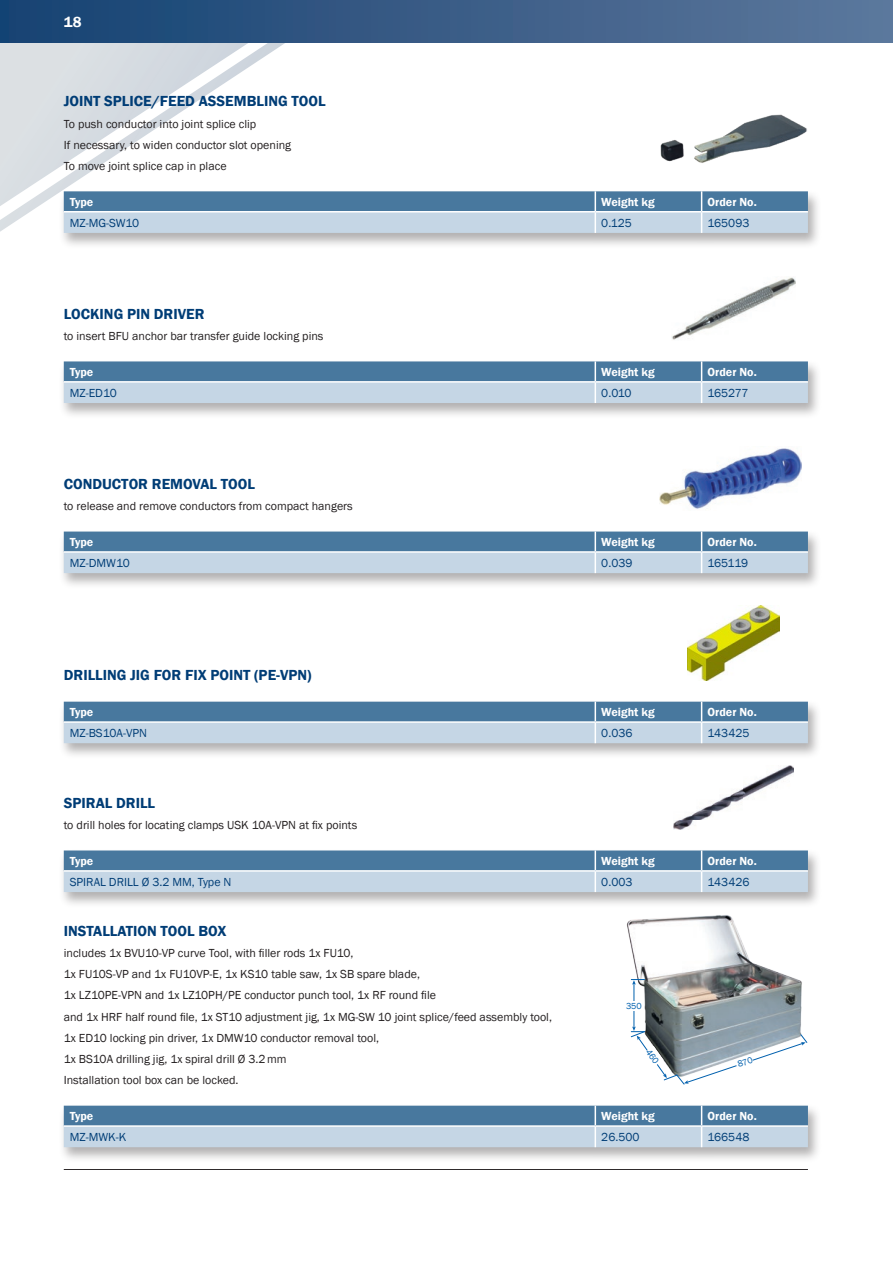
<style>
.page{position:relative;width:893px;height:1263px;background:#fff}
.page>*{position:absolute;margin:0;border:0;box-sizing:border-box;transform-origin:0 0}
.t1{font:600 15px "Franklin Gothic";color:#003d76}
.t2{font:600 15px "Franklin Gothic";color:#fff}
.t3{font:12px/21.3px "Franklin Gothic";color:#231f20}
.t4{font:12px "Franklin Gothic";color:#003d76}
.t5{font:600 12px "Franklin Gothic";color:#fff}
.t6{font:9px "Franklin Gothic";color:#0160ae}
</style>
<div class="page">
<svg style="left:0;top:43px;width:285px;height:172px"></svg>
<div style="left:0;top:0;width:893px;height:43px;background:linear-gradient(to right,#154272,#5d789c)"></div>
<hr style="left:64px;top:1169px;width:744px;height:1px;background:#231f20">
<img style="left:660px;top:114px;width:147px;height:49px">
<div style="left:59px;top:189px;width:762px;height:60px;background:#231f20;opacity:.35"></div>
<svg style="left:64px;top:191px;width:744px;height:42px;background:#8dacc5"></svg>
<img style="left:671px;top:277px;width:125px;height:63px">
<div style="left:59px;top:359px;width:762px;height:60px;background:#231f20;opacity:.35"></div>
<svg style="left:64px;top:361px;width:744px;height:42px;background:#8dacc5"></svg>
<img style="left:659px;top:448px;width:142px;height:61px">
<div style="left:59px;top:530px;width:762px;height:59px;background:#231f20;opacity:.35"></div>
<svg style="left:64px;top:531px;width:744px;height:42px;background:#8dacc5"></svg>
<div style="left:59px;top:1104px;width:762px;height:59px;background:#231f20;opacity:.35"></div>
<svg style="left:64px;top:1106px;width:744px;height:41px;background:#8cabc4"></svg>
<div style="left:59px;top:700px;width:762px;height:60px;background:#231f20;opacity:.35"></div>
<svg style="left:64px;top:702px;width:744px;height:41px;background:#8cabc4"></svg>
<img style="left:673px;top:765px;width:120px;height:64px">
<div style="left:59px;top:848px;width:762px;height:60px;background:#231f20;opacity:.35"></div>
<svg style="left:64px;top:850px;width:744px;height:42px;background:#8dacc5"></svg>
<img style="left:627px;top:915px;width:181px;height:128px">
<hr style="left:634px;top:983px;width:1px;height:45px;background:#0160ae">
<div style="left:625px;top:1001px;width:17px;height:9px;background:#fff"></div>
<svg style="left:631px;top:979px;width:13px;height:6px"></svg>
<img style="left:688px;top:606px;width:91px;height:74px">
<svg style="left:631px;top:1026px;width:176px;height:58px"></svg>
<p class="t2" style="left:64px;top:12px;width:19px">18</p>
<p class="t1" style="left:64px;top:92px;width:263px">JOINT SPLICE/FEED ASSEMBLING TOOL</p>
<p class="t3" style="left:64px;top:113px;width:229px">To push conductor into joint splice clip<br>If necessary, to widen conductor slot opening<br>To move joint splice cap in place</p>
<p class="t5" style="left:70px;top:194px;width:25px">Type</p>
<p class="t5" style="left:601px;top:194px;width:55px">Weight kg</p>
<p class="t5" style="left:708px;top:194px;width:51px">Order No.</p>
<p class="t4" style="left:70px;top:215px;width:71px">MZ-MG-SW10</p>
<p class="t4" style="left:601px;top:215px;width:32px">0.125</p>
<p class="t4" style="left:708px;top:215px;width:43px">165093</p>
<p class="t1" style="left:64px;top:305px;width:142px">LOCKING PIN DRIVER</p>
<p class="t3" style="left:64px;top:326px;width:261px">to insert BFU anchor bar transfer guide locking pins</p>
<p class="t5" style="left:70px;top:364px;width:25px">Type</p>
<p class="t5" style="left:601px;top:364px;width:55px">Weight kg</p>
<p class="t5" style="left:708px;top:364px;width:51px">Order No.</p>
<p class="t4" style="left:70px;top:386px;width:48px">MZ-ED10</p>
<p class="t4" style="left:601px;top:386px;width:32px">0.010</p>
<p class="t4" style="left:708px;top:386px;width:42px">165277</p>
<p class="t1" style="left:64px;top:475px;width:193px">CONDUCTOR REMOVAL TOOL</p>
<p class="t3" style="left:64px;top:496px;width:291px">to release and remove conductors from compact hangers</p>
<p class="t5" style="left:70px;top:534px;width:25px">Type</p>
<p class="t5" style="left:601px;top:534px;width:55px">Weight kg</p>
<p class="t5" style="left:708px;top:534px;width:51px">Order No.</p>
<p class="t4" style="left:70px;top:556px;width:61px">MZ-DMW10</p>
<p class="t4" style="left:601px;top:556px;width:33px">0.039</p>
<p class="t4" style="left:708px;top:556px;width:42px">165119</p>
<p class="t1" style="left:64px;top:666px;width:249px">DRILLING JIG FOR FIX POINT (PE-VPN)</p>
<p class="t5" style="left:70px;top:705px;width:25px">Type</p>
<p class="t5" style="left:601px;top:705px;width:55px">Weight kg</p>
<p class="t5" style="left:708px;top:705px;width:51px">Order No.</p>
<p class="t4" style="left:70px;top:726px;width:79px">MZ-BS10A-VPN</p>
<p class="t4" style="left:601px;top:726px;width:33px">0.036</p>
<p class="t4" style="left:708px;top:726px;width:43px">143425</p>
<p class="t1" style="left:64px;top:794px;width:93px">SPIRAL DRILL</p>
<p class="t3" style="left:64px;top:815px;width:295px">to drill holes for locating clamps USK 10A-VPN at fix points</p>
<p class="t5" style="left:70px;top:853px;width:25px">Type</p>
<p class="t5" style="left:601px;top:853px;width:55px">Weight kg</p>
<p class="t5" style="left:708px;top:853px;width:51px">Order No.</p>
<p class="t4" style="left:70px;top:875px;width:163px">SPIRAL DRILL Ø 3.2 MM, Type N</p>
<p class="t4" style="left:601px;top:875px;width:33px">0.003</p>
<p class="t4" style="left:708px;top:875px;width:43px">143426</p>
<p class="t1" style="left:64px;top:921px;width:164px">INSTALLATION TOOL BOX</p>
<p class="t3" style="left:64px;top:942px;width:490px">includes 1x BVU10-VP curve Tool, with filler rods 1x FU10,<br>1x FU10S-VP and 1x FU10VP-E, 1x KS10 table saw, 1x SB spare blade,<br>1x LZ10PE-VPN and 1x LZ10PH/PE conductor punch tool, 1x RF round file<br>and 1x HRF half round file, 1x ST10 adjustment jig, 1x MG-SW 10 joint splice/feed assembly tool, 1x ED10 locking pin driver, 1x DMW10 conductor removal tool,<br>1x BS10A drilling jig, 1x spiral drill Ø 3.2mm<br>Installation tool box can be locked.</p>
<p class="t6" style="left:626px;top:1000px;width:17px">350</p>
<p class="t5" style="left:70px;top:1109px;width:25px">Type</p>
<p class="t5" style="left:601px;top:1109px;width:55px">Weight kg</p>
<p class="t5" style="left:708px;top:1109px;width:51px">Order No.</p>
<p class="t4" style="left:70px;top:1130px;width:58px">MZ-MWK-K</p>
<p class="t4" style="left:601px;top:1130px;width:40px">26.500</p>
<p class="t4" style="left:708px;top:1130px;width:43px">166548</p>
</div>
